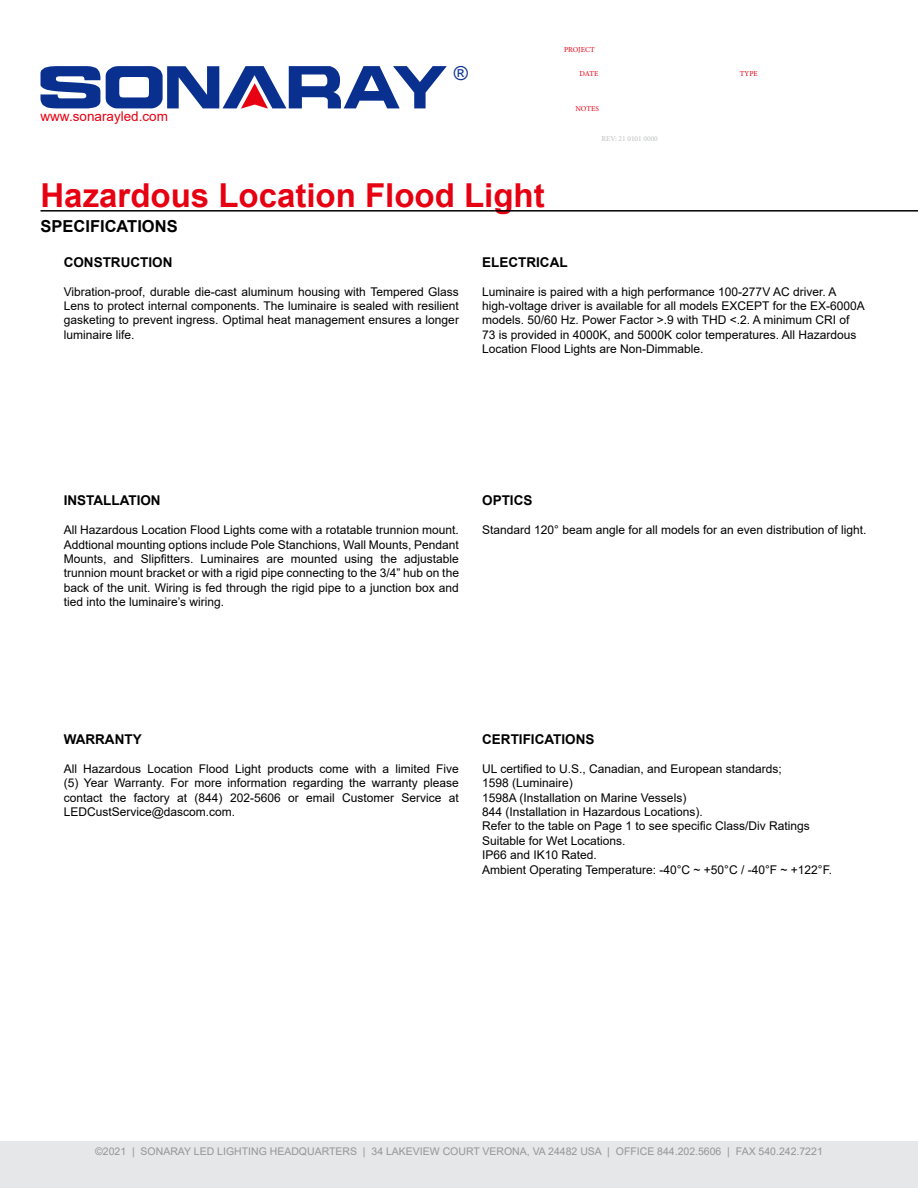
<style>
.page{position:relative;width:918px;height:1188px;background:#fff}
.page>*{position:absolute;margin:0;border:0;box-sizing:border-box;transform-origin:0 0}
.t1{font:700 33px "Arial";color:#e60012}
.t2{font:19.2px "Arial";color:#0a308f}
.t3{font:700 16.5px "Arial";color:#000}
.t4{font:700 13.5px "Arial";color:#000}
.t5{font:13.5px "Arial";color:#e60012}
.t6{font:12px/14.4px "Arial";color:#000;text-align:justify}
.t7{font:10.5px "Arial";color:#939598}
.t8{font:7.5px "Minion Pro";letter-spacing:-.005em;color:#e60012}
.t9{font:7.5px "Minion Pro";color:#bcbec0}
</style>
<div class="page">
<svg style="left:40px;top:66px;width:60px;height:42px"></svg>
<svg style="left:106px;top:66px;width:341px;height:42px"></svg>
<hr style="left:40px;top:210px;width:878px;height:2px;background:#000">
<div style="left:0;top:1142px;width:918px;height:46px;background:#e6e7e8"></div>
<p class="t5" style="left:40px;top:107px;width:129px">www.sonarayled.com</p>
<h2 class="t2" style="left:454px;top:60px;width:16px">®</h2>
<h1 class="t1" style="left:40px;top:172px;width:506px">Hazardous Location Flood Light</h1>
<h3 class="t3" style="left:40px;top:215px;width:139px">SPECIFICATIONS</h3>
<p class="t8" style="left:564px;top:45px;width:32px">PROJECT</p>
<p class="t8" style="left:580px;top:69px;width:20px">DATE</p>
<p class="t8" style="left:740px;top:69px;width:20px">TYPE</p>
<p class="t8" style="left:575px;top:104px;width:25px">NOTES</p>
<p class="t9" style="left:602px;top:134px;width:58px">REV: 21 0101 0000</p>
<p class="t4" style="left:64px;top:253px;width:110px">CONSTRUCTION</p>
<p class="t6" style="left:64px;top:284px;width:397px">Vibration-proof, durable die-cast aluminum housing with Tempered Glass Lens to protect internal components. The luminaire is sealed with resilient gasketing to prevent ingress. Optimal heat management ensures a longer luminaire life.</p>
<p class="t4" style="left:482px;top:253px;width:87px">ELECTRICAL</p>
<p class="t6" style="left:482px;top:284px;width:384px;text-align:left">Luminaire is paired with a high performance 100-277V AC driver. A high-voltage driver is available for all models EXCEPT for the EX-6000A models. 50/60 Hz. Power Factor &gt;.9 with THD &lt;.2. A minimum CRI of 73 is provided in 4000K, and 5000K color temperatures. All Hazardous Location Flood Lights are Non-Dimmable.</p>
<p class="t4" style="left:64px;top:491px;width:98px">INSTALLATION</p>
<p class="t6" style="left:64px;top:523px;width:397px">All Hazardous Location Flood Lights come with a rotatable trunnion mount.<br>Addtional mounting options include Pole Stanchions, Wall Mounts, Pendant Mounts, and Slipfitters. Luminaires are mounted using the adjustable trunnion mount bracket or with a rigid pipe connecting to the 3/4” hub on the back of the unit. Wiring is fed through the rigid pipe to a junction box and tied into the luminaire’s wiring.</p>
<p class="t4" style="left:482px;top:491px;width:52px">OPTICS</p>
<p class="t6" style="left:482px;top:523px;width:386px">Standard 120° beam angle for all models for an even distribution of light.</p>
<p class="t4" style="left:64px;top:730px;width:79px">WARRANTY</p>
<p class="t6" style="left:64px;top:761px;width:397px">All Hazardous Location Flood Light products come with a limited Five (5) Year Warranty. For more information regarding the warranty please contact the factory at (844) 202-5606 or email Customer Service at LEDCustService@dascom.com.</p>
<p class="t4" style="left:482px;top:730px;width:114px">CERTIFICATIONS</p>
<p class="t6" style="left:482px;top:761px;width:351px;text-align:left">UL certified to U.S., Canadian, and European standards;<br>1598 (Luminaire)<br>1598A (Installation on Marine Vessels)<br>844 (Installation in Hazardous Locations).<br>Refer to the table on Page 1 to see specific Class/Div Ratings Suitable for Wet Locations.<br>IP66 and IK10 Rated.<br>Ambient Operating Temperature: -40°C ~ +50°C / -40°F ~ +122°F.</p>
<p class="t7" style="left:95px;top:1144px;width:729px">©2021 | SONARAY LED LIGHTING HEADQUARTERS | 34 LAKEVIEW COURT VERONA, VA 24482 USA | OFFICE 844.202.5606 | FAX 540.242.7221</p>
</div>
